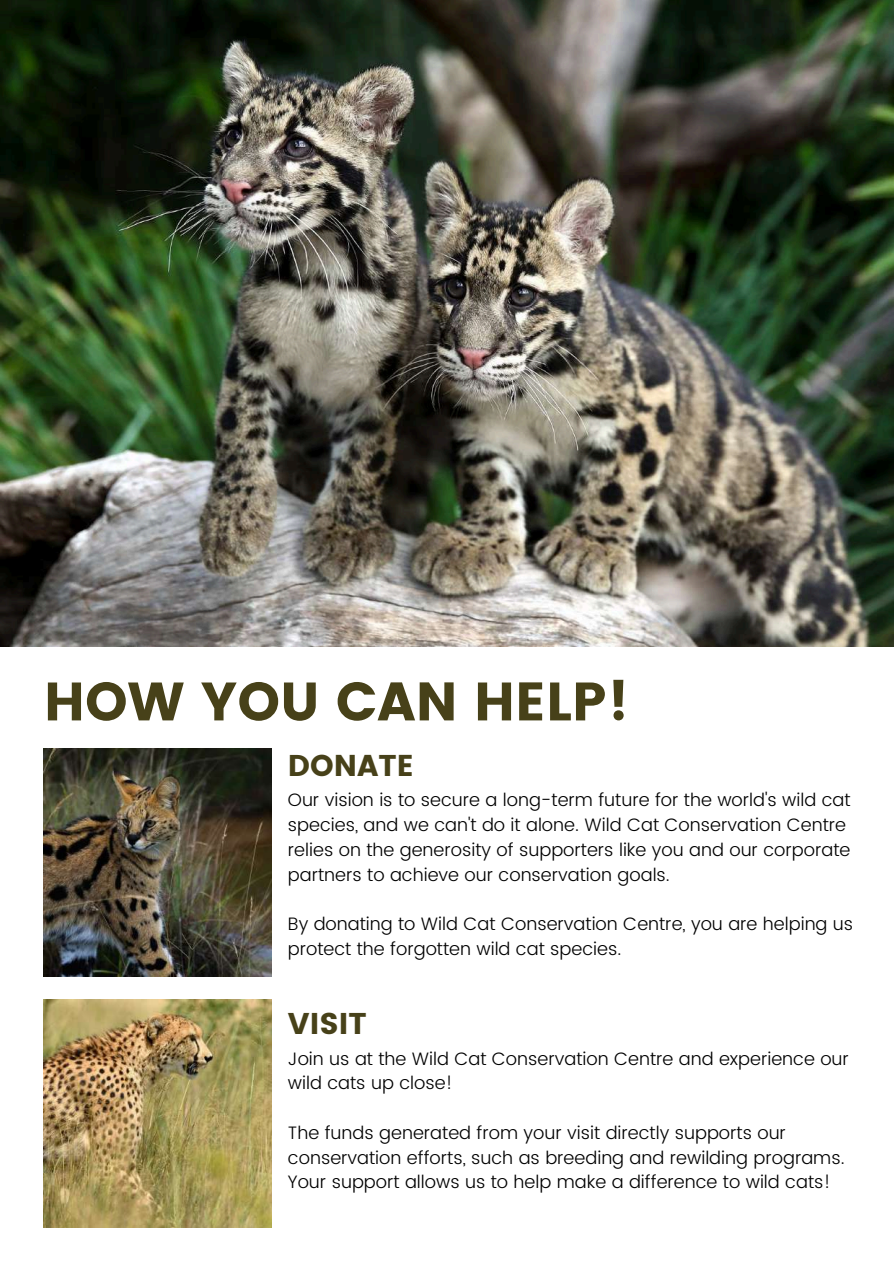
<style>
.page{position:relative;width:894px;height:1264px;background:#fff}
.page>*{position:absolute;margin:0;border:0;box-sizing:border-box;transform-origin:0 0}
.t1{font:700 54px "Poppins";color:#474119}
.t2{font:700 30px "Poppins";color:#474119}
.t3{font:300 18px/24.8px "Poppins";color:#000}
</style>
<div class="page">
<img style="left:0;top:0;width:893px;height:646px">
<img style="left:44px;top:748px;width:227px;height:228px">
<img style="left:44px;top:999px;width:227px;height:228px">
<h1 class="t1" style="left:44px;top:663px;width:587px">HOW YOU CAN HELP!</h1>
<h2 class="t2" style="left:288px;top:744px;width:127px">DONATE</h2>
<p class="t3" style="left:288px;top:787px;width:564px">Our vision is to secure a long-term future for the world's wild cat species, and we can't do it alone. Wild Cat Conservation Centre relies on the generosity of supporters like you and our corporate partners to achieve our conservation goals.</p>
<p class="t3" style="left:288px;top:911px;width:566px">By donating to Wild Cat Conservation Centre, you are helping us protect the forgotten wild cat species.</p>
<h2 class="t2" style="left:288px;top:1002px;width:80px">VISIT</h2>
<p class="t3" style="left:288px;top:1045px;width:562px">Join us at the Wild Cat Conservation Centre and experience our wild cats up close!</p>
<p class="t3" style="left:288px;top:1120px;width:558px">The funds generated from your visit directly supports our conservation efforts, such as breeding and rewilding programs.<br>Your support allows us to help make a difference to wild cats!</p>
</div>
